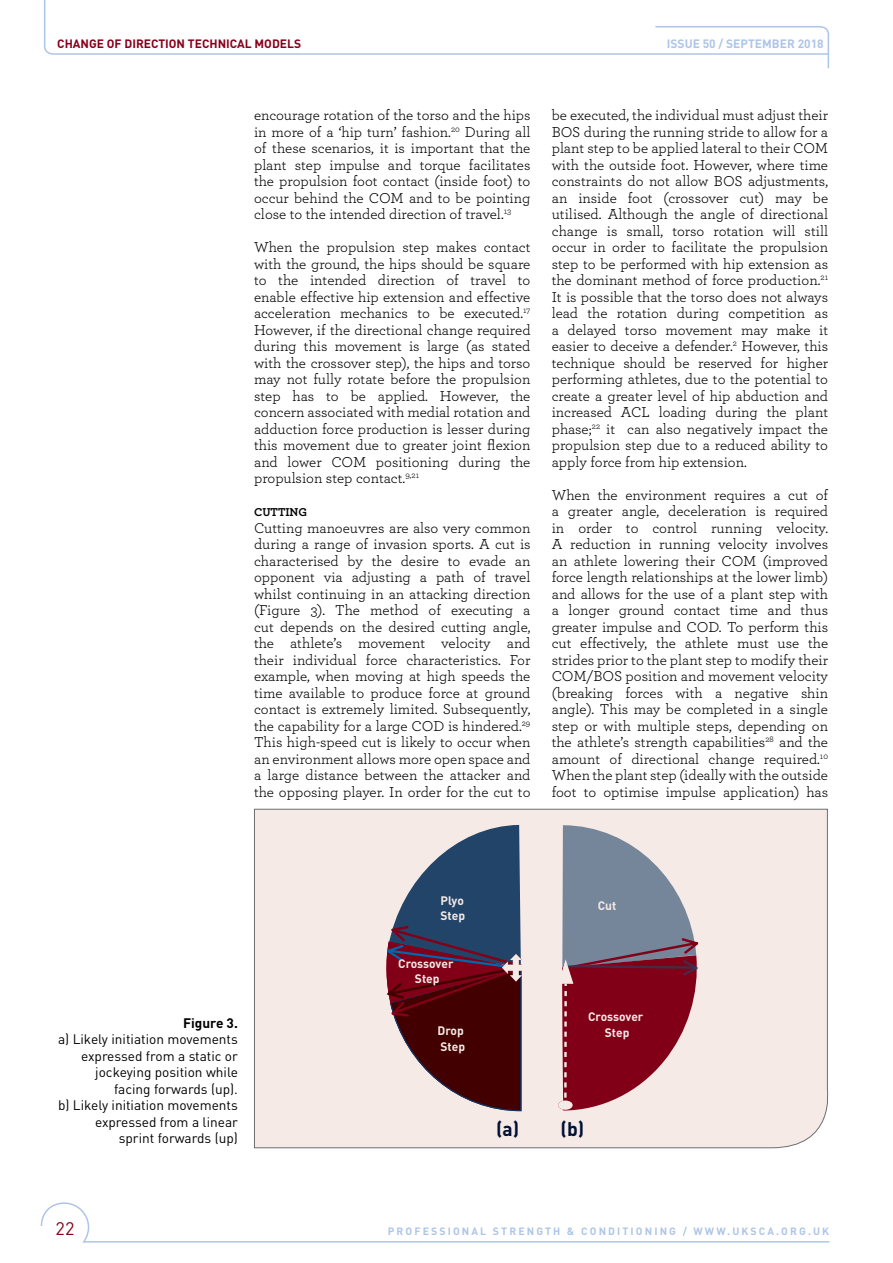
<style>
.page{position:relative;width:893px;height:1263px;background:#fff}
.page>*{position:absolute;margin:0;border:0;box-sizing:border-box;transform-origin:0 0}
.t1{font:700 19.5px "DIN";color:#00133e}
.t2{font:18px "DIN";color:#87001b}
.t3{font:15px/16.5px "Archer";color:#000;text-align:justify}
.t4{font:13.65px/16.5px "DIN";color:#000;text-align:right}
.t5{font:700 13.65px "DIN";color:#000}
.t6{font:700 12.15px/15.5px "DIN";color:#fff}
.t7{font:700 12px "DIN";color:#87001b}
.t8{font:700 12px "DIN";color:#aec5e7}
.t9{font:700 12px "Archer";color:#000}
.t10{font:700 10.5px "DIN";letter-spacing:.2em;color:#aec5e7}
</style>
<div class="page">
<svg style="left:40px;top:1202px;width:790px;height:41px"></svg>
<svg style="left:43px;top:0;width:787px;height:69px"></svg>
<svg style="left:254px;top:808px;width:575px;height:340px;background:#c6b1b5"></svg>
<p class="t7" style="left:57px;top:36px;width:245px">CHANGE OF DIRECTION TECHNICAL MODELS</p>
<p class="t8" style="left:667px;top:36px;width:158px">ISSUE 50 / SEPTEMBER 2018</p>
<p class="t3" style="left:254px;top:106px;width:278px">encourage rotation of the torso and the hips in more of a ‘hip turn’ fashion.<sup>20</sup> During all of these scenarios, it is important that the plant step impulse and torque facilitates the propulsion foot contact (inside foot) to occur behind the COM and to be pointing close to the intended direction of travel.<sup>13</sup></p>
<p class="t3" style="left:254px;top:238px;width:278px">When the propulsion step makes contact with the ground, the hips should be square to the intended direction of travel to enable effective hip extension and effective acceleration mechanics to be executed.<sup>17<br></sup>However, if the directional change required during this movement is large (as stated with the crossover step), the hips and torso may not fully rotate before the propulsion step has to be applied. However, the concern associated with medial rotation and adduction force production is lesser during this movement due to greater joint flexion and lower COM positioning during the propulsion step contact.<sup>9,21</sup></p>
<p class="t9" style="left:254px;top:504px;width:55px">Cutting</p>
<p class="t3" style="left:254px;top:519px;width:278px">Cutting manoeuvres are also very common during a range of invasion sports. A cut is characterised by the desire to evade an opponent via adjusting a path of travel whilst continuing in an attacking direction (Figure 3). The method of executing a cut depends on the desired cutting angle, the athlete’s movement velocity and their individual force characteristics. For example, when moving at high speeds the time available to produce force at ground contact is extremely limited. Subsequently, the capability for a large COD is hindered.<sup>29<br></sup>This high-speed cut is likely to occur when an environment allows more open space and a large distance between the attacker and the opposing player. In order for the cut to</p>
<p class="t3" style="left:552px;top:106px;width:278px">be executed, the individual must adjust their BOS during the running stride to allow for a plant step to be applied lateral to their COM with the outside foot. However, where time constraints do not allow BOS adjustments, an inside foot (crossover cut) may be utilised. Although the angle of directional change is small, torso rotation will still occur in order to facilitate the propulsion step to be performed with hip extension as the dominant method of force production.<sup>21<br></sup>It is possible that the torso does not always lead the rotation during competition as a delayed torso movement may make it easier to deceive a defender.<sup>2</sup> However, this technique should be reserved for higher performing athletes, due to the potential to create a greater level of hip abduction and increased ACL loading during the plant phase;<sup>22</sup> it can also negatively impact the propulsion step due to a reduced ability to apply force from hip extension.</p>
<p class="t3" style="left:552px;top:486px;width:278px">When the environment requires a cut of a greater angle, deceleration is required in order to control running velocity.<br>A reduction in running velocity involves an athlete lowering their COM (improved force length relationships at the lower limb) and allows for the use of a plant step with a longer ground contact time and thus greater impulse and COD. To perform this cut effectively, the athlete must use the strides prior to the plant step to modify their COM/BOS position and movement velocity (breaking forces with a negative shin angle). This may be completed in a single step or with multiple steps, depending on the athlete’s strength capabilities<sup>28</sup> and the amount of directional change required.<sup>10<br></sup>When the plant step (ideally with the outside foot to optimise impulse application) has</p>
<p class="t6" style="left:440px;top:892px;width:26px">Plyo<br>Step</p>
<p class="t6" style="left:398px;top:955px;width:57px;text-align:center">Crossover<br>Step</p>
<p class="t6" style="left:598px;top:898px;width:20px">Cut</p>
<p class="t5" style="left:183px;top:1014px;width:56px">Figure 3.</p>
<p class="t4" style="left:58px;top:1031px;width:181px">a) Likely initiation movements expressed from a static or jockeying position while facing forwards (up).<br>b) Likely initiation movements expressed from a linear sprint forwards (up)</p>
<p class="t6" style="left:438px;top:1022px;width:29px">Drop<br>Step</p>
<p class="t6" style="left:588px;top:1008px;width:57px;text-align:center">Crossover<br>Step</p>
<h1 class="t1" style="left:496px;top:1116px;width:90px">(a) (b)</h1>
<p class="t2" style="left:56px;top:1217px;width:20px">22</p>
<p class="t10" style="left:388px;top:1225px;width:443px">PROFESSIONAL STRENGTH &amp; CONDITIONING / WWW.UKSCA.ORG.UK</p>
</div>
